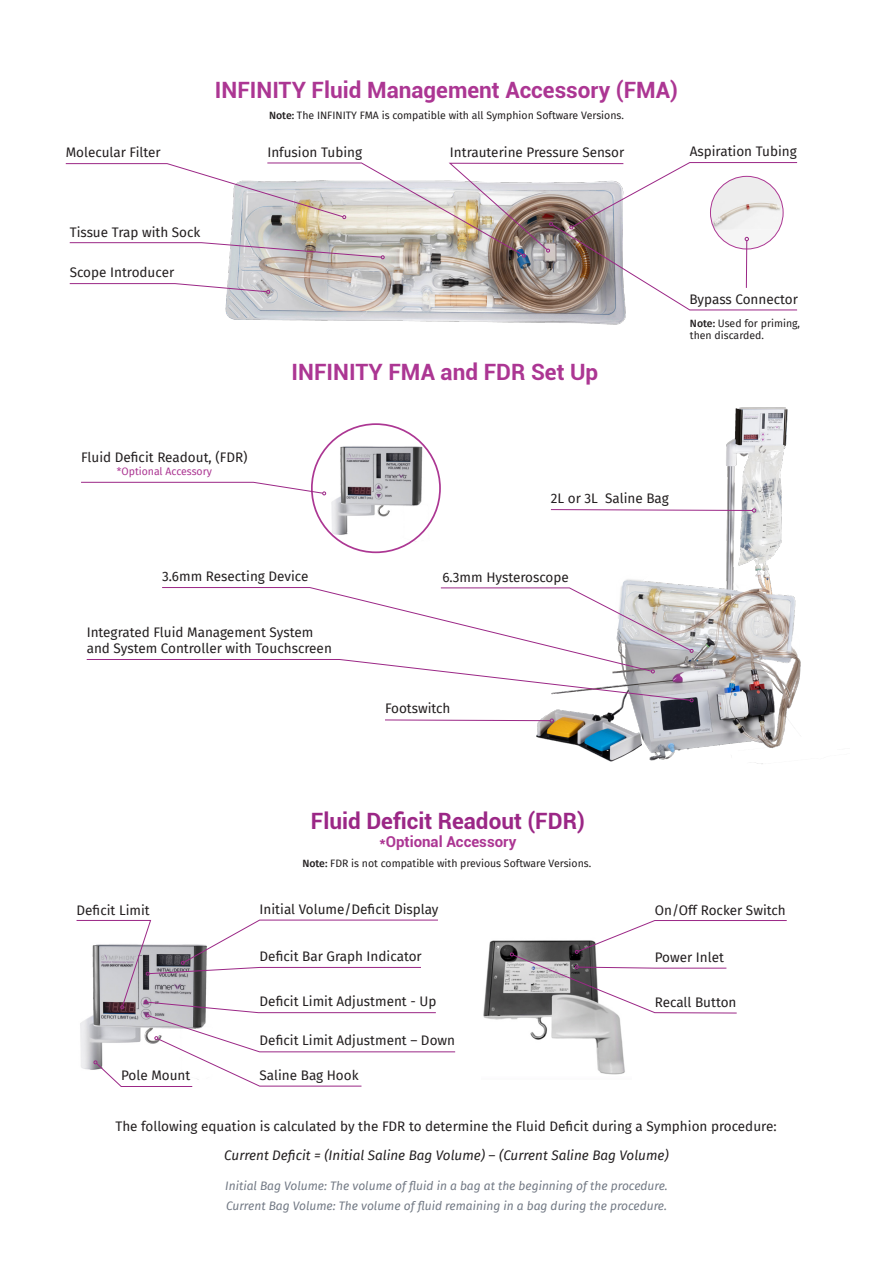
<style>
.page{position:relative;width:893px;height:1263px;background:#fff}
.page>*{position:absolute;margin:0;border:0;box-sizing:border-box;transform-origin:0 0}
.t1{font:700 22.5px "Roboto";color:#ac3693}
.t2{font:700 22.5px "Roboto";color:#9b2786}
.t3{font:700 15px "Roboto";color:#ac3693}
.t4{font:13.5px "Fira Sans";color:#231f20}
.t5{font:italic 13.5px "Fira Sans";color:#231f20}
.t6{font:italic 12px/19.5px "Fira Sans";color:#737a85}
.t7{font:10.5px/12.6px "Fira Sans";color:#231f20}
.t8{font:10.5px "Fira Sans";color:#ac3793}
.s1{font-weight:500}
</style>
<div class="page">
<img style="left:536px;top:407px;width:265px;height:357px">
<img style="left:323px;top:434px;width:111px;height:113px">
<img style="left:225px;top:311px;width:401px;height:14px">
<svg style="left:550px;top:508px;width:206px;height:4px"></svg>
<svg style="left:385px;top:719px;width:169px;height:4px"></svg>
<img style="left:483px;top:940px;width:142px;height:135px">
<svg style="left:65px;top:162px;width:733px;height:149px"></svg>
<svg style="left:81px;top:481px;width:245px;height:14px"></svg>
<svg style="left:86px;top:587px;width:607px;height:115px"></svg>
<svg style="left:76px;top:919px;width:380px;height:168px"></svg>
<svg style="left:510px;top:920px;width:277px;height:94px"></svg>
<p class="t1" style="left:215px;top:75px;width:465px">INFINITY Fluid Management Accessory (FMA)</p>
<p class="t7" style="left:269px;top:109px;width:356px"><span class="s1">Note:</span> The INFINITY FMA is compatible with all Symphion Software Versions.</p>
<p class="t4" style="left:66px;top:142px;width:96px">Molecular Filter</p>
<p class="t4" style="left:267px;top:142px;width:96px">Infusion Tubing</p>
<p class="t4" style="left:450px;top:142px;width:176px">Intrauterine Pressure Sensor</p>
<p class="t4" style="left:690px;top:141px;width:109px">Aspiration Tubing</p>
<p class="t4" style="left:70px;top:222px;width:132px">Tissue Trap with Sock</p>
<p class="t4" style="left:70px;top:262px;width:106px">Scope Introducer</p>
<p class="t1" style="left:292px;top:356px;width:308px">INFINITY FMA and FDR Set Up</p>
<p class="t4" style="left:689px;top:289px;width:110px">Bypass Connector</p>
<p class="t7" style="left:690px;top:316px;width:112px"><span class="s1">Note:</span> Used for priming, then discarded.</p>
<p class="t4" style="left:81px;top:447px;width:168px">Fluid Deficit Readout, (FDR)</p>
<p class="t8" style="left:117px;top:464px;width:97px">*Optional Accessory</p>
<p class="t4" style="left:551px;top:488px;width:119px">2L or 3L Saline Bag</p>
<p class="t4" style="left:162px;top:566px;width:148px">3.6mm Resecting Device</p>
<p class="t4" style="left:442px;top:567px;width:128px">6.3mm Hysteroscope</p>
<p class="t4" style="left:87px;top:622px;width:228px">Integrated Fluid Management System</p>
<p class="t4" style="left:87px;top:638px;width:247px">and System Controller with Touchscreen</p>
<p class="t4" style="left:385px;top:698px;width:67px">Footswitch</p>
<p class="t2" style="left:311px;top:806px;width:276px">Fluid Deficit Readout (FDR)</p>
<p class="t3" style="left:379px;top:831px;width:138px">*Optional Accessory</p>
<p class="t7" style="left:302px;top:857px;width:290px"><span class="s1">Note:</span> FDR is not compatible with previous Software Versions.</p>
<p class="t4" style="left:77px;top:899px;width:75px">Deficit Limit</p>
<p class="t4" style="left:260px;top:899px;width:180px">Initial Volume/Deficit Display</p>
<p class="t4" style="left:260px;top:946px;width:164px">Deficit Bar Graph Indicator</p>
<p class="t4" style="left:655px;top:900px;width:133px">On/Off Rocker Switch</p>
<p class="t4" style="left:655px;top:947px;width:71px">Power Inlet</p>
<p class="t4" style="left:260px;top:991px;width:178px">Deficit Limit Adjustment - Up</p>
<p class="t4" style="left:260px;top:1030px;width:197px">Deficit Limit Adjustment – Down</p>
<p class="t4" style="left:655px;top:991px;width:83px">Recall Button</p>
<p class="t4" style="left:121px;top:1065px;width:71px">Pole Mount</p>
<p class="t4" style="left:260px;top:1065px;width:101px">Saline Bag Hook</p>
<p class="t4" style="left:115px;top:1116px;width:663px">The following equation is calculated by the FDR to determine the Fluid Deficit during a Symphion procedure:</p>
<p class="t5" style="left:224px;top:1145px;width:446px">Current Deficit = (Initial Saline Bag Volume) – (Current Saline Bag Volume)</p>
<p class="t6" style="left:225px;top:1176px;width:444px">Initial Bag Volume: The volume of fluid in a bag at the beginning of the procedure.<br>Current Bag Volume: The volume of fluid remaining in a bag during the procedure.</p>
</div>
